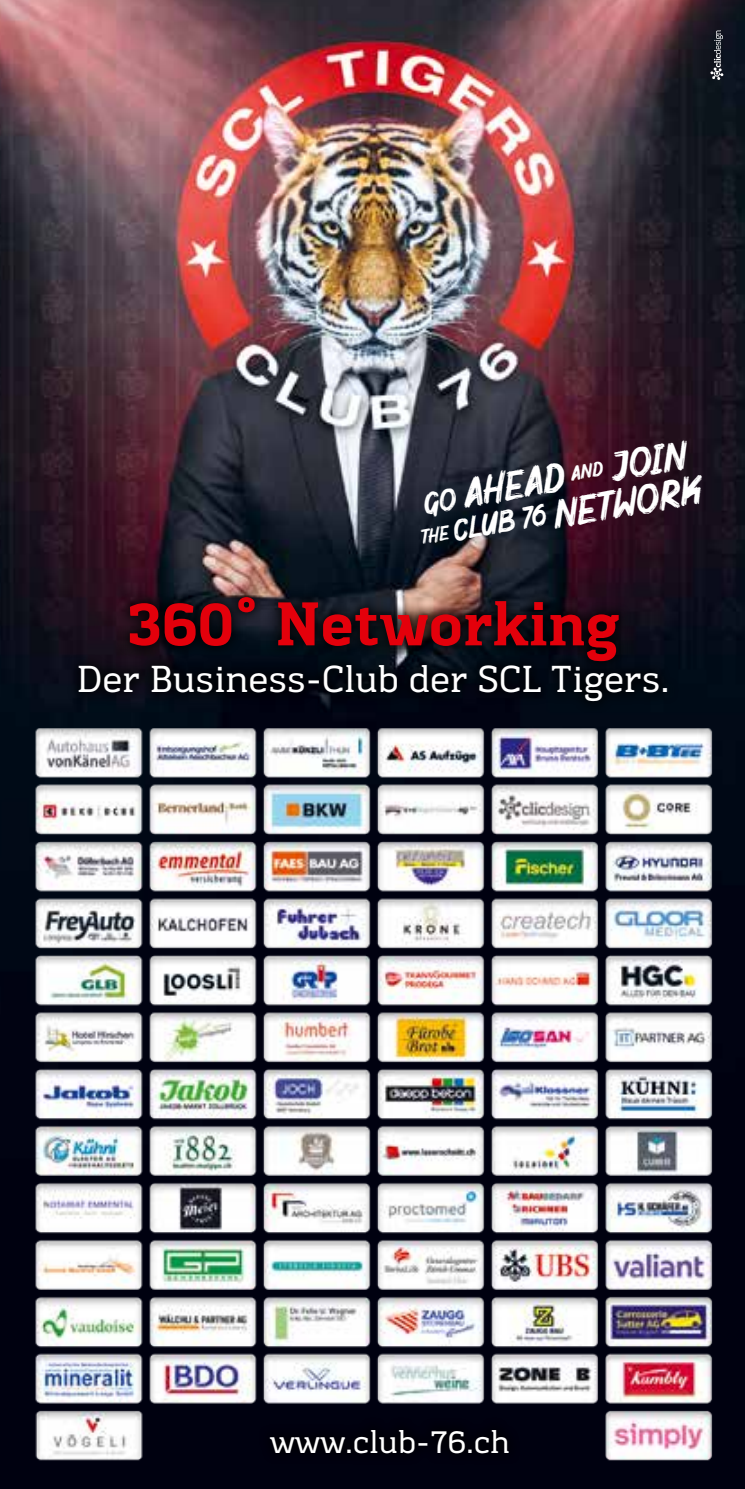
<style>
.page{position:relative;width:745px;height:1489px;background:#fff}
.page>*{position:absolute;margin:0;border:0;box-sizing:border-box;transform-origin:0 0}
.t1{font:700 63px "Kondolar";color:#e3000b}
.t2{font:41px/37px "Mighty Brush";color:#fff}
.t3{font:38.5px "Kondolar";color:#fff}
.t4{font:32.75px "Kondolar";color:#fff}
.s1{font-size:30.75px}
</style>
<div class="page">
<img style="left:0;top:0;width:744px;height:1488px">
<div style="left:67px;top:584px;width:612px;height:130px;background:#000;opacity:.88"></div>
<div style="left:257px;top:1416px;width:264px;height:49px;background:#00000f"></div>
<svg style="left:709px;top:30px;width:14px;height:50px"></svg>
<img style="left:20px;top:715px;width:703px;height:747px">
<p class="t2" style="left:412px;top:484px;width:286px;rotate:-10deg"><span class="s1">GO</span> AHEAD <sup>AND</sup> JOIN<br><sup>THE</sup> <sup>CLUB</sup> <sup>76</sup> NETWORK</p>
<h1 class="t1" style="left:127px;top:583px;width:493px">360° Networking</h1>
<p class="t3" style="left:77px;top:654px;width:594px">Der Business-Club der SCL Tigers.</p>
<p class="t4" style="left:269px;top:1420px;width:241px">www.club-76.ch</p>
</div>
